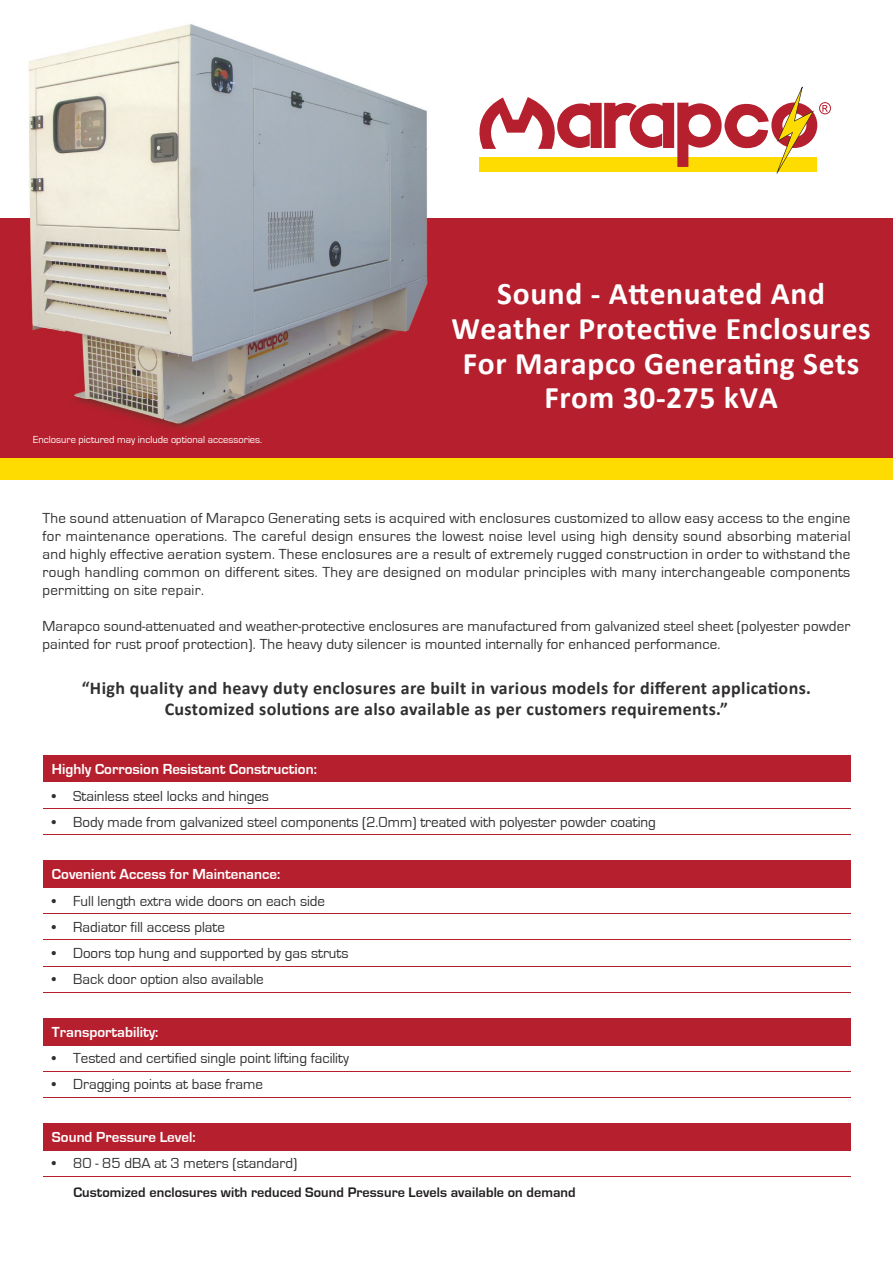
<style>
.page{position:relative;width:893px;height:1263px;background:#fff}
.page>*{position:absolute;margin:0;border:0;box-sizing:border-box;transform-origin:0 0}
.t1{font:700 31.5px/34.8px "Calibri";letter-spacing:.02em;color:#fff;text-align:center}
.t2{font:700 18px/21.6px "Calibri";letter-spacing:.02em;color:#312f30;text-align:center}
.t3{font:15px/18px "Eurostile";color:#312f30;text-align:justify}
.t4{font:700 15px "Eurostile";color:#fff}
.t5{font:700 14.25px "Eurostile";letter-spacing:.005em;color:#231f20}
.t6{font:10.5px "Eurostile";color:#fff}
</style>
<div class="page">
<div style="left:0;top:219px;width:893px;height:255px;background:#b61f2d"></div>
<div style="left:0;top:458px;width:893px;height:21px;background:#ffdc01"></div>
<div style="left:43px;top:755px;width:807px;height:27px;background:#b61f2d"></div>
<div style="left:43px;top:860px;width:807px;height:27px;background:#b61f2d"></div>
<div style="left:43px;top:1019px;width:807px;height:26px;background:#b61f2d"></div>
<div style="left:43px;top:1124px;width:807px;height:26px;background:#b61f2d"></div>
<hr style="left:43px;top:808px;width:807px;height:1px;background:#b61f2d">
<hr style="left:43px;top:834px;width:807px;height:1px;background:#b61f2d">
<hr style="left:43px;top:887px;width:807px;height:1px;background:#b61f2d">
<hr style="left:43px;top:913px;width:807px;height:1px;background:#b61f2d">
<hr style="left:43px;top:939px;width:807px;height:1px;background:#b61f2d">
<hr style="left:43px;top:966px;width:807px;height:1px;background:#b61f2d">
<hr style="left:43px;top:992px;width:807px;height:1px;background:#b61f2d">
<hr style="left:43px;top:1018px;width:807px;height:1px;background:#b61f2d">
<hr style="left:43px;top:1045px;width:807px;height:1px;background:#b61f2d">
<hr style="left:43px;top:1071px;width:807px;height:1px;background:#b61f2d">
<hr style="left:43px;top:1097px;width:807px;height:1px;background:#b61f2d">
<hr style="left:43px;top:1150px;width:807px;height:1px;background:#b61f2d">
<hr style="left:43px;top:1176px;width:807px;height:1px;background:#b61f2d">
<svg style="left:479px;top:87px;width:352px;height:87px"></svg>
<img style="left:18px;top:24px;width:419px;height:404px">
<p class="t6" style="left:33px;top:434px;width:231px">Enclosure pictured may include optional accessories.</p>
<h1 class="t1" style="left:451px;top:276px;width:421px">Sound - Attenuated And<br>Weather Protective Enclosures<br>For Marapco Generating Sets<br>From 30-275 kVA</h1>
<p class="t3" style="left:43px;top:509px;width:809px">The sound attenuation of Marapco Generating sets is acquired with enclosures customized to allow easy access to the engine for maintenance operations. The careful design ensures the lowest noise level using high density sound absorbing material and highly effective aeration system. These enclosures are a result of extremely rugged construction in order to withstand the rough handling common on different sites. They are designed on modular principles with many interchangeable components permitting on site repair.</p>
<p class="t3" style="left:43px;top:617px;width:809px">Marapco sound-attenuated and weather-protective enclosures are manufactured from galvanized steel sheet (polyester powder painted for rust proof protection). The heavy duty silencer is mounted internally for enhanced performance.</p>
<p class="t2" style="left:82px;top:677px;width:731px">“High quality and heavy duty enclosures are built in various models for different applications.<br>Customized solutions are also available as per customers requirements.”</p>
<p class="t4" style="left:52px;top:761px;width:266px">Highly Corrosion Resistant Construction:</p>
<p class="t3" style="left:52px;top:787px;width:219px">• Stainless steel locks and hinges</p>
<p class="t3" style="left:52px;top:813px;width:605px">• Body made from galvanized steel components (2.0mm) treated with polyester powder coating</p>
<p class="t4" style="left:52px;top:866px;width:230px">Covenient Access for Maintenance:</p>
<p class="t3" style="left:52px;top:892px;width:275px">• Full length extra wide doors on each side</p>
<p class="t3" style="left:52px;top:918px;width:174px">• Radiator fill access plate</p>
<p class="t3" style="left:52px;top:944px;width:298px">• Doors top hung and supported by gas struts</p>
<p class="t3" style="left:52px;top:971px;width:213px">• Back door option also available</p>
<p class="t4" style="left:52px;top:1024px;width:108px">Transportability:</p>
<p class="t3" style="left:52px;top:1049px;width:298px">• Tested and certified single point lifting facility</p>
<p class="t3" style="left:52px;top:1076px;width:212px">• Dragging points at base frame</p>
<p class="t4" style="left:52px;top:1129px;width:145px">Sound Pressure Level:</p>
<p class="t3" style="left:52px;top:1154px;width:247px">• 80 - 85 dBA at 3 meters (standard)</p>
<p class="t5" style="left:73px;top:1184px;width:504px">Customized enclosures with reduced Sound Pressure Levels available on demand</p>
</div>
